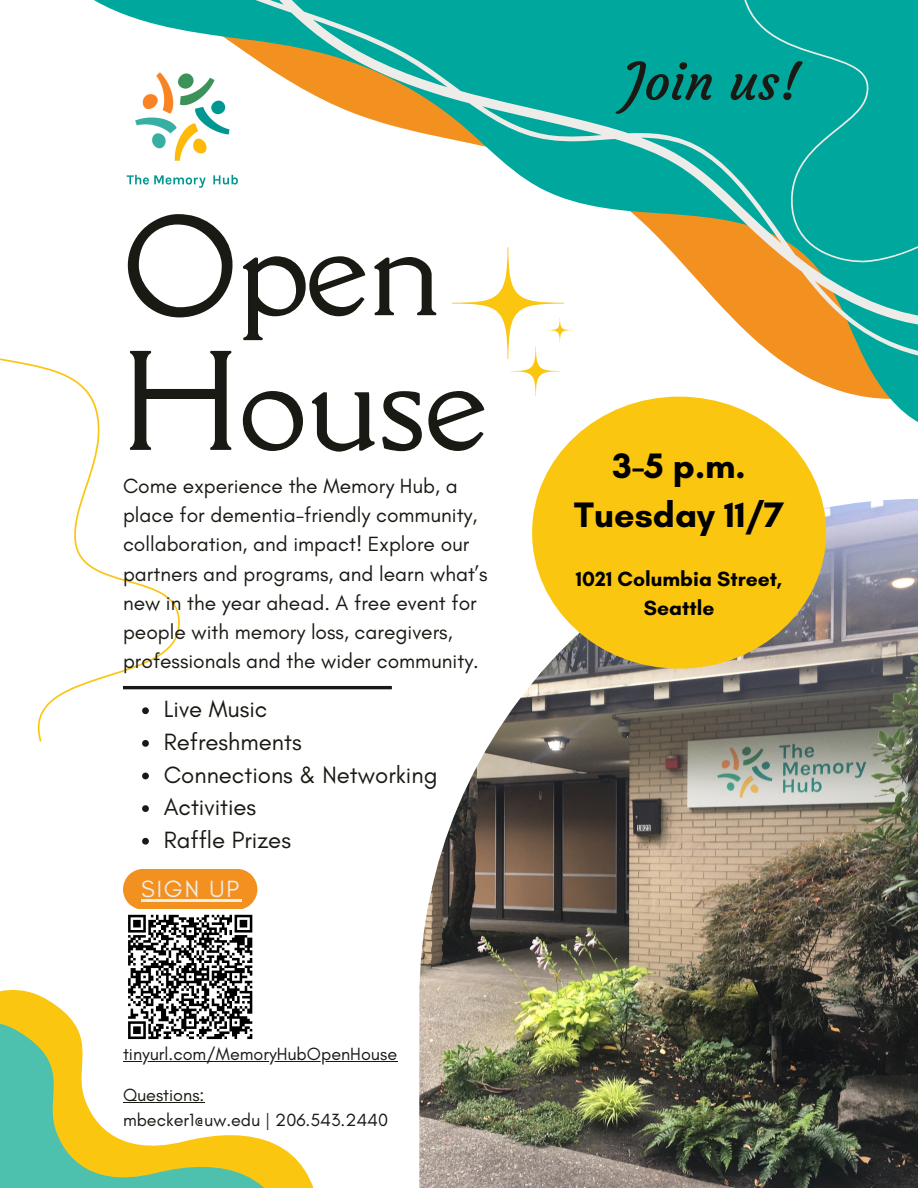
<style>
.page{position:relative;width:918px;height:1188px;background:#fff}
.page>*{position:absolute;margin:0;border:0;box-sizing:border-box;transform-origin:0 0}
.t1{font:123.75px/134.7px "Della Respira";color:#181a13}
.t2{font:51px "Courgette";color:#181a13}
.t3{font:700 36px "Glacial Indifference";color:#000}
.t4{font:24px "Glacial Indifference";color:#181a13}
.t5{font:24px "Glacial Indifference";letter-spacing:.08em;color:#eeece8}
.t6{font:21px/29.2px "Glacial Indifference";color:#181a13}
.t7{font:700 21px "Glacial Indifference";color:#000}
.t8{font:18px "Glacial Indifference";color:#181a13}
</style>
<div class="page">
<svg style="left:0;top:989px;width:314px;height:199px"></svg>
<svg style="left:0;top:358px;width:182px;height:384px"></svg>
<img style="left:419px;top:499px;width:499px;height:689px">
<svg style="left:44px;top:0;width:874px;height:431px"></svg>
<svg style="left:167px;top:0;width:573px;height:360px"></svg>
<img style="left:110px;top:60px;width:143px;height:134px">
<hr style="left:123px;top:686px;width:269px;height:3px;background:#181a13">
<svg style="left:740px;top:0;width:178px;height:376px;background:#3ba98e"></svg>
<svg style="left:452px;top:247px;width:120px;height:149px"></svg>
<svg style="left:0;top:1015px;width:291px;height:173px"></svg>
<div style="left:532px;top:397px;width:294px;height:272px;background:#fac610;border-radius:50%"></div>
<svg style="left:142px;top:707px;width:7px;height:7px"></svg>
<svg style="left:142px;top:740px;width:7px;height:7px"></svg>
<svg style="left:142px;top:773px;width:7px;height:6px"></svg>
<svg style="left:142px;top:805px;width:7px;height:7px"></svg>
<svg style="left:142px;top:838px;width:7px;height:7px"></svg>
<hr style="left:123px;top:1061px;width:274px;height:1px;background:#181a13">
<hr style="left:123px;top:1102px;width:81px;height:1px;background:#181a13">
<div style="left:123px;top:910px;width:134px;height:134px;background:#fff"></div>
<svg style="left:123px;top:869px;width:134px;height:171px"></svg>
<p class="t1" style="left:123px;top:200px;width:367px">Open<br>House</p>
<p class="t6" style="left:123px;top:471px;width:366px">Come experience the Memory Hub, a place for dementia-friendly community, collaboration, and impact! Explore our partners and programs, and learn what’s new in the year ahead. A free event for people with memory loss, caregivers, professionals and the wider community.</p>
<p class="t4" style="left:164px;top:695px;width:105px">Live Music</p>
<p class="t4" style="left:164px;top:727px;width:139px">Refreshments</p>
<p class="t4" style="left:164px;top:760px;width:275px">Connections &amp; Networking</p>
<p class="t4" style="left:164px;top:793px;width:94px">Activities</p>
<p class="t4" style="left:164px;top:825px;width:129px">Raffle Prizes</p>
<p class="t5" style="left:141px;top:874px;width:100px">SIGN UP</p>
<p class="t8" style="left:123px;top:1043px;width:276px">tinyurl.com/MemoryHubOpenHouse</p>
<p class="t8" style="left:123px;top:1084px;width:83px">Questions:</p>
<p class="t8" style="left:123px;top:1109px;width:267px">mbecker1@uw.edu | 206.543.2440</p>
<p class="t2" style="left:624px;top:50px;width:178px">Join us!</p>
<p class="t3" style="left:613px;top:444px;width:134px">3-5 p.m.</p>
<p class="t3" style="left:574px;top:493px;width:211px">Tuesday 11/7</p>
<p class="t7" style="left:576px;top:566px;width:208px">1021 Columbia Street,</p>
<p class="t7" style="left:644px;top:595px;width:72px">Seattle</p>
</div>
